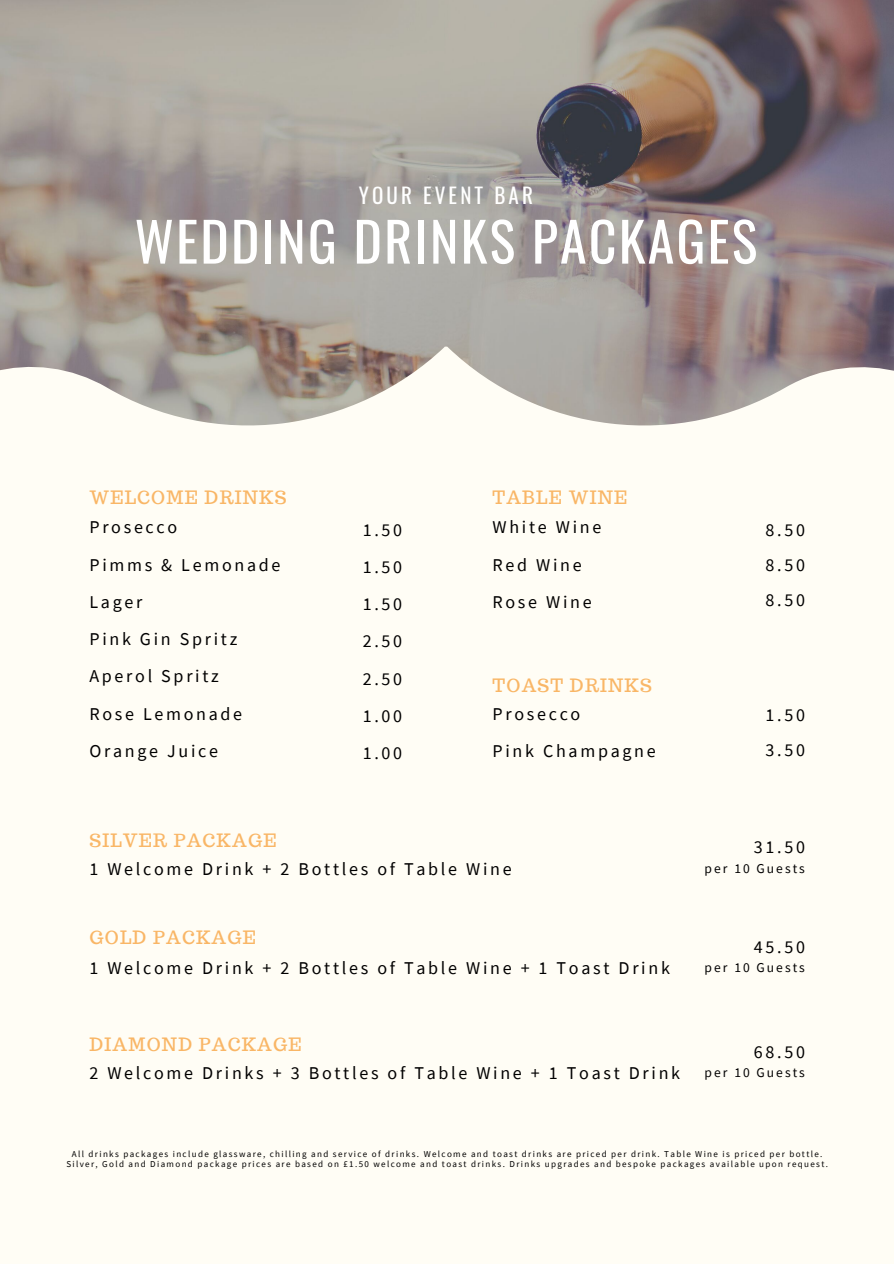
<style>
.page{position:relative;width:894px;height:1264px;background:#fff}
.page>*{position:absolute;margin:0;border:0;box-sizing:border-box;transform-origin:0 0}
.t1{font:54px "Oswald";letter-spacing:.04em;color:#fff}
.t2{font:21px "Oswald";letter-spacing:.15em;color:#fff}
.t3{font:18px/37.2px "Source Sans Pro";letter-spacing:.15em;color:#000}
.t4{font:18px "Trocchi";letter-spacing:.07em;color:#f9b666}
.t5{font:13.5px "Source Sans Pro";letter-spacing:.15em;color:#000}
.t6{font:9px/10.6px "Source Sans Pro";letter-spacing:.15em;color:#000;text-align:center}
</style>
<div class="page">
<img style="left:0;top:0;width:893px;height:346px">
<svg style="left:0;top:346px;width:893px;height:80px"></svg>
<p class="t2" style="left:358px;top:179px;width:176px">YOUR EVENT BAR</p>
<h1 class="t1" style="left:134px;top:199px;width:624px">WEDDING DRINKS PACKAGES</h1>
<p class="t4" style="left:89px;top:485px;width:199px">WELCOME DRINKS</p>
<p class="t3" style="left:89px;top:508px;width:192px">Prosecco<br>Pimms &amp; Lemonade<br>Lager<br>Pink Gin Spritz<br>Aperol Spritz<br>Rose Lemonade<br>Orange Juice</p>
<p class="t4" style="left:492px;top:485px;width:136px">TABLE WINE</p>
<p class="t3" style="left:492px;top:508px;width:110px">White Wine<br>Red Wine<br>Rose Wine</p>
<p class="t3" style="left:362px;top:510px;width:41px;text-align:justify">1.50<br>1.50<br>1.50<br>2.50<br>2.50<br>1.00<br>1.00</p>
<p class="t3" style="left:765px;top:511px;width:41px;line-height:35.1px;text-align:justify">8.50<br>8.50<br>8.50</p>
<p class="t4" style="left:492px;top:673px;width:161px">TOAST DRINKS</p>
<p class="t3" style="left:492px;top:694px;width:165px">Prosecco<br>Pink Champagne</p>
<p class="t3" style="left:765px;top:697px;width:41px;line-height:35.1px">1.50<br>3.50</p>
<p class="t4" style="left:89px;top:828px;width:188px">SILVER PACKAGE</p>
<p class="t3" style="left:89px;top:849px;width:423px">1 Welcome Drink + 2 Bottles of Table Wine</p>
<p class="t4" style="left:89px;top:925px;width:168px">GOLD PACKAGE</p>
<p class="t3" style="left:89px;top:949px;width:582px">1 Welcome Drink + 2 Bottles of Table Wine + 1 Toast Drink</p>
<p class="t4" style="left:89px;top:1032px;width:213px">DIAMOND PACKAGE</p>
<p class="t3" style="left:89px;top:1054px;width:592px">2 Welcome Drinks + 3 Bottles of Table Wine + 1 Toast Drink</p>
<p class="t3" style="left:753px;top:828px;width:53px">31.50</p>
<p class="t5" style="left:704px;top:859px;width:102px">per 10 Guests</p>
<p class="t3" style="left:753px;top:927px;width:53px">45.50</p>
<p class="t5" style="left:704px;top:958px;width:102px">per 10 Guests</p>
<p class="t3" style="left:753px;top:1033px;width:53px">68.50</p>
<p class="t5" style="left:704px;top:1063px;width:102px">per 10 Guests</p>
<p class="t6" style="left:66px;top:1148px;width:763px">All drinks packages include glassware, chilling and service of drinks. Welcome and toast drinks are priced per drink. Table Wine is priced per bottle.<br>Silver, Gold and Diamond package prices are based on £1.50 welcome and toast drinks. Drinks upgrades and bespoke packages available upon request.</p>
</div>
